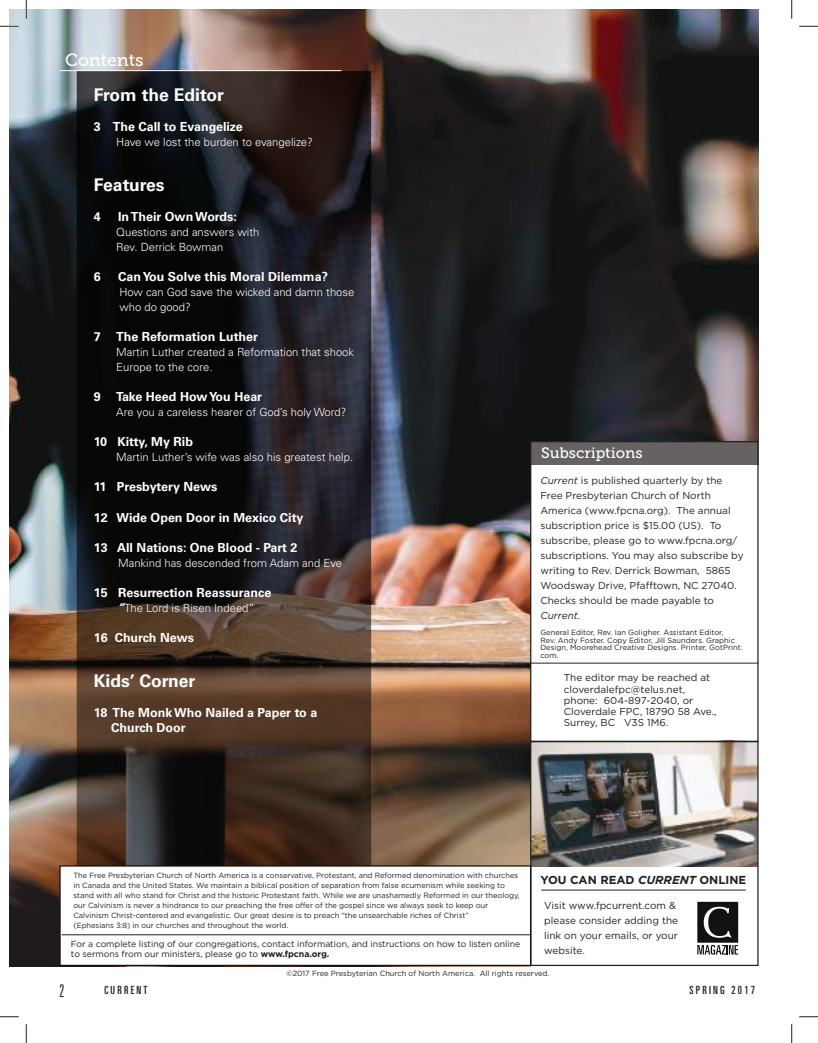
<style>
.page{position:relative;width:818px;height:1043px;background:#fff}
.page>*{position:absolute;margin:0;border:0;box-sizing:border-box;transform-origin:0 0}
.t1{font:700 17.5px "Univers";color:#fff}
.t2{font:17.5px "Museo Slab 500";color:#fff}
.t3{font:300 ultra-condensed 17.5px "Univers";color:#241f1f}
.t4{font:15px "Museo Slab 500";color:#fff}
.t5{font:700 12.5px/15px "Univers";color:#fff}
.t6{font:700 11.5px "Gotham";color:#241f1f}
.t7{font:300 11.25px/15px "Univers";color:#fff}
.t8{font:ultra-condensed 11.25px "Univers";letter-spacing:.2em;color:#241f1f}
.t9{font:10px/15px "Gotham";color:#241f1f}
.t10{font:italic 10px "Gotham";color:#241f1f}
.t11{font:8.75px/10px "Gotham";letter-spacing:-.005em;color:#241f1f}
.t12{font:7.5px/10px "Gotham";letter-spacing:-.005em;color:#241f1f}
.s1{font-weight:700;font-style:italic;font-size:12.5px}
.s2{font-style:italic}
.s3{font-weight:700}
</style>
<div class="page">
<img style="left:9px;top:9px;width:749px;height:957px">
<svg style="left:77px;top:71px;width:294px;height:794px;background:#261f1d"></svg>
<div style="left:531px;top:441px;width:227px;height:525px;background:#fff"></div>
<div style="left:60px;top:866px;width:527px;height:99px;background:#fff"></div>
<img style="left:532px;top:743px;width:224px;height:123px">
<hr style="left:60px;top:70px;width:281px;height:1px;background:#fff">
<hr style="left:530px;top:662px;width:228px;height:1px;background:#241f1f">
<div style="left:530px;top:741px;width:228px;height:225px;border:1px solid #241f1f"></div>
<div style="left:59px;top:865px;width:472px;height:101px;border:1px solid #111213"></div>
<hr style="left:62px;top:934px;width:468px;height:1px;background:#241f1f">
<div style="left:530px;top:441px;width:228px;height:301px;border:1px solid #241f1f"></div>
<div style="left:530px;top:441px;width:228px;height:23px;background:#666262"></div>
<svg style="left:697px;top:901px;width:41px;height:53px;background:#4a4a4b"></svg>
<hr style="left:541px;top:889px;width:204px;height:1px;background:#241f1f">
<svg style="left:0;top:25px;width:19px;height:2px"></svg>
<svg style="left:799px;top:25px;width:19px;height:2px"></svg>
<svg style="left:0;top:1016px;width:19px;height:1px"></svg>
<svg style="left:799px;top:1016px;width:19px;height:1px"></svg>
<svg style="left:25px;top:0;width:2px;height:19px"></svg>
<svg style="left:25px;top:1024px;width:2px;height:18px"></svg>
<svg style="left:791px;top:0;width:1px;height:19px"></svg>
<svg style="left:791px;top:1024px;width:1px;height:18px"></svg>
<h1 class="t2" style="left:65px;top:50px;width:80px">Contents</h1>
<h1 class="t1" style="left:94px;top:85px;width:132px">From the Editor</h1>
<h3 class="t5" style="left:94px;top:119px;width:151px">3 The Call to Evangelize</h3>
<h3 class="t7" style="left:116px;top:135px;width:198px">Have we lost the burden to evangelize?</h3>
<h1 class="t1" style="left:94px;top:175px;width:72px">Features</h1>
<h3 class="t5" style="left:94px;top:209px;width:8px">4</h3>
<h3 class="t5" style="left:118px;top:209px;width:120px">In Their Own Words:</h3>
<h3 class="t7" style="left:116px;top:225px;width:144px">Questions and answers with<br>Rev. Derrick Bowman</h3>
<h3 class="t5" style="left:94px;top:269px;width:8px">6</h3>
<h3 class="t5" style="left:118px;top:269px;width:211px">Can You Solve this Moral Dilemma?</h3>
<h3 class="t7" style="left:119px;top:285px;width:236px">How can God save the wicked and damn those who do good?</h3>
<h3 class="t5" style="left:94px;top:329px;width:166px">7 The Reformation Luther</h3>
<h3 class="t7" style="left:116px;top:345px;width:239px">Martin Luther created a Reformation that shook<br>Europe to the core.</h3>
<h3 class="t5" style="left:94px;top:389px;width:170px">9 Take Heed How You Hear</h3>
<h3 class="t7" style="left:116px;top:405px;width:231px">Are you a careless hearer of God’s holy Word?</h3>
<h3 class="t5" style="left:94px;top:434px;width:101px">10 Kitty, My Rib</h3>
<h3 class="t7" style="left:116px;top:450px;width:238px">Martin Luther’s wife was also his greatest help.</h3>
<h3 class="t5" style="left:94px;top:479px;width:125px">11 Presbytery News</h3>
<h3 class="t5" style="left:94px;top:509px;width:211px">12 Wide Open Door in Mexico City</h3>
<h3 class="t5" style="left:94px;top:539px;width:205px">13 All Nations: One Blood - Part 2</h3>
<h3 class="t7" style="left:118px;top:555px;width:225px">Mankind has descended from Adam and Eve</h3>
<h3 class="t5" style="left:94px;top:584px;width:179px">15 Resurrection Reassurance</h3>
<h3 class="t7" style="left:117px;top:600px;width:139px"><span class="s1">“</span>The Lord is Risen Indeed”</h3>
<h3 class="t5" style="left:94px;top:629px;width:102px">16 Church News</h3>
<h1 class="t1" style="left:94px;top:670px;width:103px">Kids’ Corner</h1>
<h3 class="t5" style="left:111px;top:704px;width:208px;text-indent:-17px">18 The Monk Who Nailed a Paper to a<br>Church Door</h3>
<h2 class="t4" style="left:541px;top:445px;width:103px">Subscriptions</h2>
<p class="t9" style="left:540px;top:473px;width:205px"><span class="s2">Current</span> is published quarterly by the Free Presbyterian Church of North America (www.fpcna.org). The annual subscription price is $15.00 (US). To subscribe, please go to www.fpcna.org/ subscriptions. You may also subscribe by writing to Rev. Derrick Bowman, 5865<br>Woodsway Drive, Pfafftown, NC 27040.<br>Checks should be made payable to</p>
<h3 class="t10" style="left:540px;top:609px;width:42px">Current.</h3>
<p class="t12" style="left:540px;top:629px;width:204px;line-height:7.5px">General Editor, Rev. Ian Goligher. Assistant Editor,<br>Rev. Andy Foster. Copy Editor, Jill Saunders. Graphic Design, Moorehead Creative Designs. Printer, GotPrint. com.</p>
<h3 class="t9" style="left:564px;top:672px;width:154px;line-height:11.2px">The editor may be reached at cloverdalefpc@telus.net, phone: 604-897-2040, or<br>Cloverdale FPC, 18790 58 Ave.,<br>Surrey, BC V3S 1M6.</h3>
<p class="t12" style="left:73px;top:869px;width:447px">The Free Presbyterian Church of North America is a conservative, Protestant, and Reformed denomination with churches in Canada and the United States. We maintain a biblical position of separation from false ecumenism while seeking to stand with all who stand for Christ and the historic Protestant faith. While we are unashamedly Reformed in our theology, our Calvinism is never a hindrance to our preaching the free offer of the gospel since we always seek to keep our Calvinism Christ-centered and evangelistic. Our great desire is to preach “the unsearchable riches of Christ”<br>(Ephesians 3:8) in our churches and throughout the world.</p>
<h3 class="t6" style="left:540px;top:872px;width:207px">YOU CAN READ <span class="s2">CURRENT</span> ONLINE</h3>
<h3 class="t9" style="left:544px;top:897px;width:135px">Visit www.fpcurrent.com &amp; please consider adding the link on your emails, or your website.</h3>
<p class="t11" style="left:71px;top:939px;width:451px">For a complete listing of our congregations, contact information, and instructions on how to listen online to sermons from our ministers, please go to <span class="s3">www.fpcna.org.</span></p>
<p class="t12" style="left:286px;top:968px;width:264px">©2017 Free Presbyterian Church of North America. All rights reserved.</p>
<h1 class="t3" style="left:59px;top:981px;width:6px">2</h1>
<h3 class="t8" style="left:104px;top:984px;width:45px">CURRENT</h3>
<h3 class="t8" style="left:689px;top:984px;width:67px">SPRING 2017</h3>
</div>
